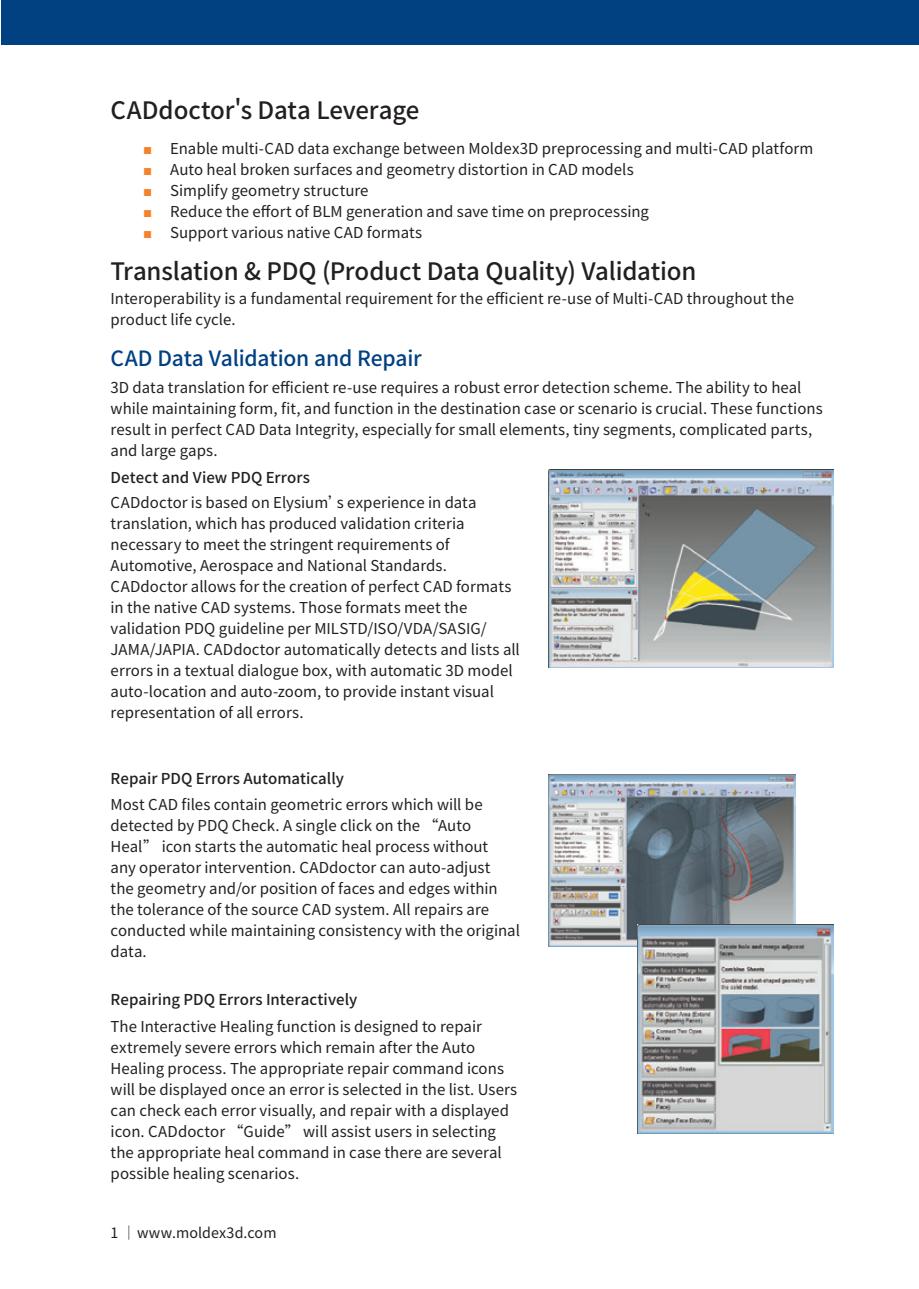
<style>
.page{position:relative;width:919px;height:1289px;background:#fff}
.page>*{position:absolute;margin:0;border:0;box-sizing:border-box;transform-origin:0 0}
.t1{font:500 24px "Noto Sans CJ Ktc";letter-spacing:-.01em;color:#231f20}
.t2{font:500 21px "Noto Sans CJ Ktc";letter-spacing:-.01em;color:#014081}
.t3{font:15px/21px "Noto Sans CJ Ktc";color:#231f20}
.t4{font:500 15px "Noto Sans CJ Ktc";letter-spacing:.005em;color:#231f20}
.t5{font:14.25px "Noto Sans CJ Ktc";letter-spacing:.005em;color:#231f20}
.s1{font-family:"Arial";color:#f58229}
</style>
<div class="page">
<div style="left:1px;top:0;width:917px;height:45px;background:#014081"></div>
<img style="left:549px;top:469px;width:284px;height:198px">
<img style="left:549px;top:774px;width:246px;height:172px">
<img style="left:637px;top:925px;width:196px;height:208px">
<h1 class="t1" style="left:111px;top:97px;width:310px">CADdoctor's Data Leverage</h1>
<p class="t3" style="left:143px;top:138px;width:671px"><span class="s1">■</span> Enable multi-CAD data exchange between Moldex3D preprocessing and multi-CAD platform</p>
<p class="t3" style="left:143px;top:159px;width:492px"><span class="s1">■</span> Auto heal broken surfaces and geometry distortion in CAD models</p>
<p class="t3" style="left:143px;top:180px;width:227px"><span class="s1">■</span> Simplify geometry structure</p>
<p class="t3" style="left:143px;top:201px;width:507px"><span class="s1">■</span> Reduce the effort of BLM generation and save time on preprocessing</p>
<p class="t3" style="left:143px;top:222px;width:280px"><span class="s1">■</span> Support various native CAD formats</p>
<h1 class="t1" style="left:111px;top:257px;width:587px">Translation &amp; PDQ (Product Data Quality) Validation</h1>
<p class="t3" style="left:111px;top:288px;width:685px">Interoperability is a fundamental requirement for the efficient re-use of Multi-CAD throughout the product life cycle.</p>
<h2 class="t2" style="left:111px;top:347px;width:312px">CAD Data Validation and Repair</h2>
<p class="t3" style="left:111px;top:377px;width:713px">3D data translation for efficient re-use requires a robust error detection scheme. The ability to heal while maintaining form, fit, and function in the destination case or scenario is crucial. These functions result in perfect CAD Data Integrity, especially for small elements, tiny segments, complicated parts, and large gaps.</p>
<p class="t3" style="left:111px;top:492px;width:411px">CADdoctor is based on Elysium’s experience in data translation, which has produced validation criteria necessary to meet the stringent requirements of Automotive, Aerospace and National Standards.<br>CADdoctor allows for the creation of perfect CAD formats in the native CAD systems. Those formats meet the validation PDQ guideline per MILSTD/ISO/VDA/SASIG/ JAMA/JAPIA. CADdoctor automatically detects and lists all errors in a textual dialogue box, with automatic 3D model auto-location and auto-zoom, to provide instant visual representation of all errors.</p>
<p class="t4" style="left:111px;top:469px;width:201px">Detect and View PDQ Errors</p>
<p class="t4" style="left:111px;top:770px;width:235px">Repair PDQ Errors Automatically</p>
<p class="t3" style="left:111px;top:794px;width:411px">Most CAD files contain geometric errors which will be detected by PDQ Check. A single click on the “Auto Heal” icon starts the automatic heal process without<br>any operator intervention. CADdoctor can auto-adjust<br>the geometry and/or position of faces and edges within the tolerance of the source CAD system. All repairs are conducted while maintaining consistency with the original data.</p>
<p class="t4" style="left:111px;top:991px;width:248px">Repairing PDQ Errors Interactively</p>
<p class="t3" style="left:111px;top:1016px;width:408px">The Interactive Healing function is designed to repair extremely severe errors which remain after the Auto Healing process. The appropriate repair command icons will be displayed once an error is selected in the list. Users can check each error visually, and repair with a displayed icon. CADdoctor “Guide” will assist users in selecting the appropriate heal command in case there are several possible healing scenarios.</p>
<p class="t5" style="left:111px;top:1224px;width:167px">1 │www.moldex3d.com</p>
</div>
